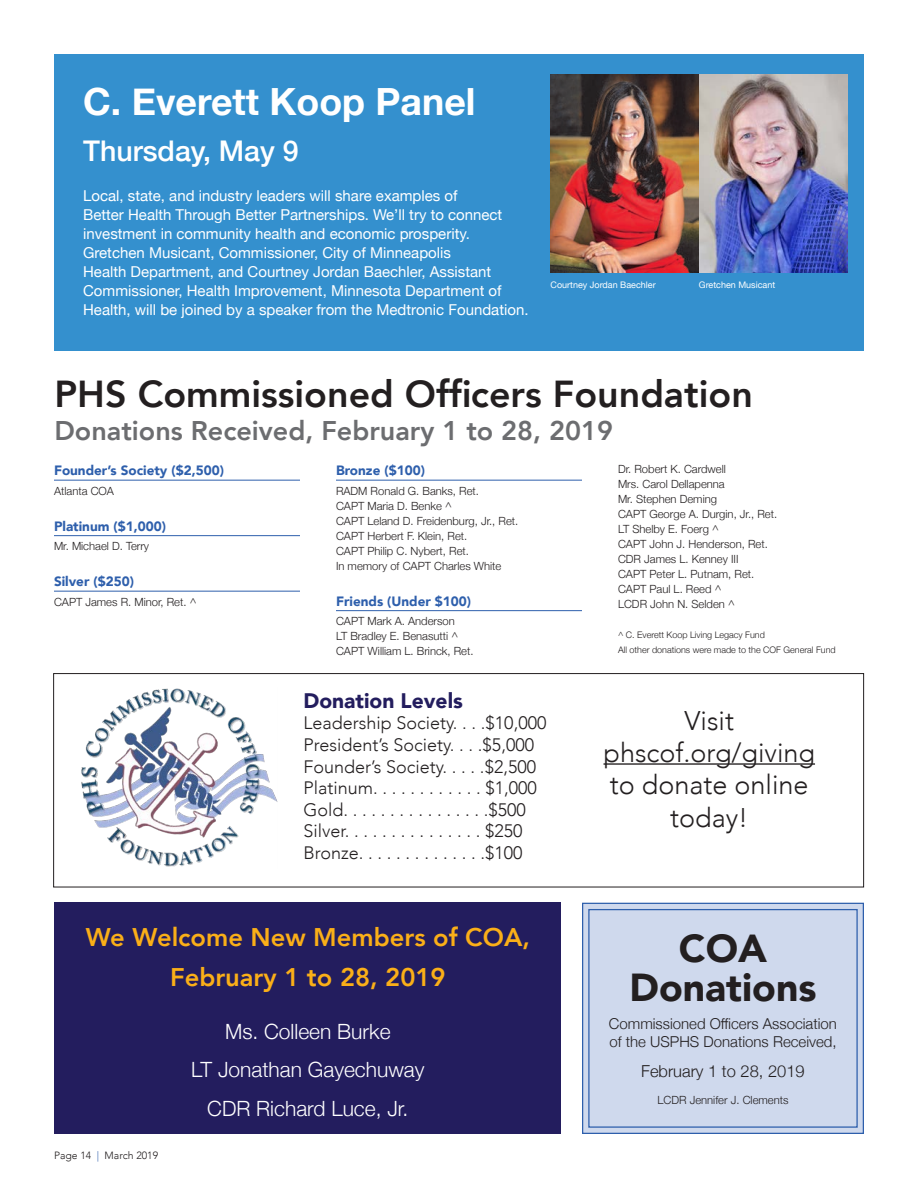
<style>
.page{position:relative;width:918px;height:1188px;background:#fff}
.page>*{position:absolute;margin:0;border:0;box-sizing:border-box;transform-origin:0 0}
.Body{font:900 39px/39px "Avenir";color:#231f20;text-align:center}
.Headline_1{font:800 37.5px "Avenir";color:#231f20}
.Body-2{font:700 37.5px "Helvetica Neue";color:#fff}
.Body-3{font:500 28.5px "Helvetica Neue";color:#fff}
.Body-4{font:300 27px/32.4px "Avenir";color:#231f20;text-align:center}
.Headline_2{font:800 27px "Avenir";color:#6c6d70}
.Headline_2-2{font:800 25.5px/40.2px "Avenir";color:#faaf18;text-align:center}
.Members_List_BOX{font:300 21px "Helvetica Neue";color:#fff}
.Body-5{font:900 21px "Avenir";color:#231d5e}
.Body-6{font:300 18px "Avenir";color:#231f20}
.Body-7{font:300 16.5px "Helvetica Neue";color:#231f20}
.Body-8{font:15px/19.2px "Helvetica Neue";color:#fff}
.Body-9{font:300 15px/18px "Helvetica Neue";color:#231f20}
.Donation_Subhead{font:900 13.5px "Avenir";color:#2e5fac}
.Donation{font:300 11.25px "Helvetica Neue";color:#231f20}
.t1{font:300 10.5px "Avenir";color:#231f20}
.Donation-2{font:300 9px "Helvetica Neue";color:#231f20}
.Body-10{font:9px "Helvetica Neue";color:#fff}
.s1{color:#2e5fac}
</style>
<div class="page">
<hr style="left:54px;top:480px;width:246px;height:1px;background:#2e5fac">
<hr style="left:54px;top:535px;width:246px;height:1px;background:#2e5fac">
<hr style="left:54px;top:591px;width:246px;height:1px;background:#2e5fac">
<hr style="left:336px;top:480px;width:246px;height:1px;background:#2e5fac">
<hr style="left:336px;top:610px;width:246px;height:1px;background:#2e5fac">
<div style="left:55px;top:903px;width:506px;height:231px;background:#231d5e"></div>
<div style="left:53px;top:673px;width:811px;height:214px;border:1px solid #231f20"></div>
<hr style="left:604px;top:763px;width:211px;height:2px;background:#231f20">
<img style="left:81px;top:688px;width:197px;height:179px">
<div style="left:582px;top:902px;width:282px;height:232px;background:#cfd9ed"></div>
<div style="left:588px;top:909px;width:270px;height:219px;border:1px solid #2e5fac"></div>
<div style="left:54px;top:54px;width:810px;height:297px;background:#3490ce"></div>
<img style="left:551px;top:75px;width:296px;height:197px">
<p class="Body-2" style="left:83px;top:73px;width:394px">C. Everett Koop Panel</p>
<p class="Body-3" style="left:83px;top:128px;width:217px">Thursday, May 9</p>
<p class="Body-8" style="left:83px;top:186px;width:447px">Local, state, and industry leaders will share examples of<br>Better Health Through Better Partnerships. We’ll try to connect investment in community health and economic prosperity.<br>Gretchen Musicant, Commissioner, City of Minneapolis<br>Health Department, and Courtney Jordan Baechler, Assistant Commissioner, Health Improvement, Minnesota Department of Health, will be joined by a speaker from the Medtronic Foundation.</p>
<p class="Body-10" style="left:551px;top:278px;width:107px">Courtney Jordan Baechler</p>
<p class="Body-10" style="left:699px;top:278px;width:78px">Gretchen Musicant</p>
<p class="Headline_1" style="left:54px;top:365px;width:700px">PHS Commissioned Officers Foundation</p>
<p class="Headline_2" style="left:54px;top:409px;width:560px">Donations Received, February 1 to 28, 2019</p>
<p class="Donation_Subhead" style="left:54px;top:459px;width:171px">Founder’s Society ($2,500)</p>
<p class="Donation" style="left:54px;top:482px;width:62px">Atlanta COA</p>
<p class="Donation_Subhead" style="left:54px;top:515px;width:113px">Platinum ($1,000)</p>
<p class="Donation" style="left:54px;top:537px;width:97px">Mr. Michael D. Terry</p>
<p class="Donation_Subhead" style="left:54px;top:570px;width:81px">Silver ($250)</p>
<p class="Donation" style="left:54px;top:593px;width:144px">CAPT James R. Minor, Ret. ^</p>
<p class="Donation" style="left:618px;top:460px;width:109px">Dr. Robert K. Cardwell</p>
<p class="Donation" style="left:618px;top:475px;width:108px">Mrs. Carol Dellapenna</p>
<p class="Donation" style="left:618px;top:490px;width:101px">Mr. Stephen Deming</p>
<p class="Donation" style="left:618px;top:505px;width:161px">CAPT George A. Durgin, Jr., Ret.</p>
<p class="Donation" style="left:618px;top:520px;width:102px">LT Shelby E. Foerg ^</p>
<p class="Donation" style="left:618px;top:535px;width:151px">CAPT John J. Henderson, Ret.</p>
<p class="Donation" style="left:618px;top:550px;width:122px">CDR James L. Kenney III</p>
<p class="Donation" style="left:618px;top:565px;width:138px">CAPT Peter L. Putnam, Ret.</p>
<p class="Donation" style="left:618px;top:580px;width:105px">CAPT Paul L. Reed ^</p>
<p class="Donation" style="left:618px;top:595px;width:118px">LCDR John N. Selden ^</p>
<p class="Donation-2" style="left:618px;top:627px;width:148px">^ C. Everett Koop Living Legacy Fund</p>
<p class="Donation-2" style="left:618px;top:642px;width:219px">All other donations were made to the COF General Fund</p>
<p class="Donation_Subhead" style="left:336px;top:459px;width:90px">Bronze ($100)</p>
<p class="Donation" style="left:336px;top:482px;width:145px">RADM Ronald G. Banks, Ret.</p>
<p class="Donation" style="left:336px;top:497px;width:117px">CAPT Maria D. Benke ^</p>
<p class="Donation" style="left:336px;top:512px;width:184px">CAPT Leland D. Freidenburg, Jr., Ret.</p>
<p class="Donation" style="left:336px;top:527px;width:133px">CAPT Herbert F. Klein, Ret.</p>
<p class="Donation" style="left:336px;top:542px;width:134px">CAPT Philip C. Nybert, Ret.</p>
<p class="Donation" style="left:336px;top:557px;width:167px">In memory of CAPT Charles White</p>
<p class="Donation_Subhead" style="left:336px;top:590px;width:137px">Friends (Under $100)</p>
<p class="Donation" style="left:336px;top:612px;width:120px">CAPT Mark A. Anderson</p>
<p class="Donation" style="left:336px;top:627px;width:124px">LT Bradley E. Benasutti ^</p>
<p class="Donation" style="left:336px;top:642px;width:139px">CAPT William L. Brinck, Ret.</p>
<p class="Body-5" style="left:303px;top:682px;width:161px">Donation Levels</p>
<p class="Body-6" style="left:303px;top:712px;width:244px">Leadership Society. . . .$10,000</p>
<p class="Body-6" style="left:303px;top:734px;width:232px">President’s Society. . . .$5,000</p>
<p class="Body-6" style="left:303px;top:756px;width:234px">Founder’s Society. . . . .$2,500</p>
<p class="Body-6" style="left:303px;top:777px;width:235px">Platinum. . . . . . . . . . . . $1,000</p>
<p class="Body-6" style="left:303px;top:799px;width:224px">Gold. . . . . . . . . . . . . . . .$500</p>
<p class="Body-6" style="left:303px;top:820px;width:221px">Silver. . . . . . . . . . . . . . . $250</p>
<p class="Body-6" style="left:303px;top:842px;width:221px">Bronze. . . . . . . . . . . . . .$100</p>
<p class="Headline_2-2" style="left:86px;top:917px;width:446px">We Welcome New Members of COA,<br>February 1 to 28, 2019</p>
<p class="Members_List_BOX" style="left:225px;top:1014px;width:167px">Ms. Colleen Burke</p>
<p class="Members_List_BOX" style="left:191px;top:1053px;width:235px">LT Jonathan Gayechuway</p>
<p class="Members_List_BOX" style="left:207px;top:1092px;width:203px">CDR Richard Luce, Jr.</p>
<p class="t1" style="left:54px;top:1149px;width:106px">Page 14 <span class="s1">|</span> March 2019</p>
<p class="Body-4" style="left:604px;top:704px;width:213px">Visit phscof.org/giving to donate online today!</p>
<p class="Body" style="left:630px;top:928px;width:188px">COA<br>Donations</p>
<p class="Body-9" style="left:609px;top:1013px;width:230px">Commissioned Officers Association of the USPHS Donations Received,</p>
<p class="Body-7" style="left:641px;top:1058px;width:165px">February 1 to 28, 2019</p>
<p class="Donation" style="left:657px;top:1091px;width:133px">LCDR Jennifer J. Clements</p>
</div>
